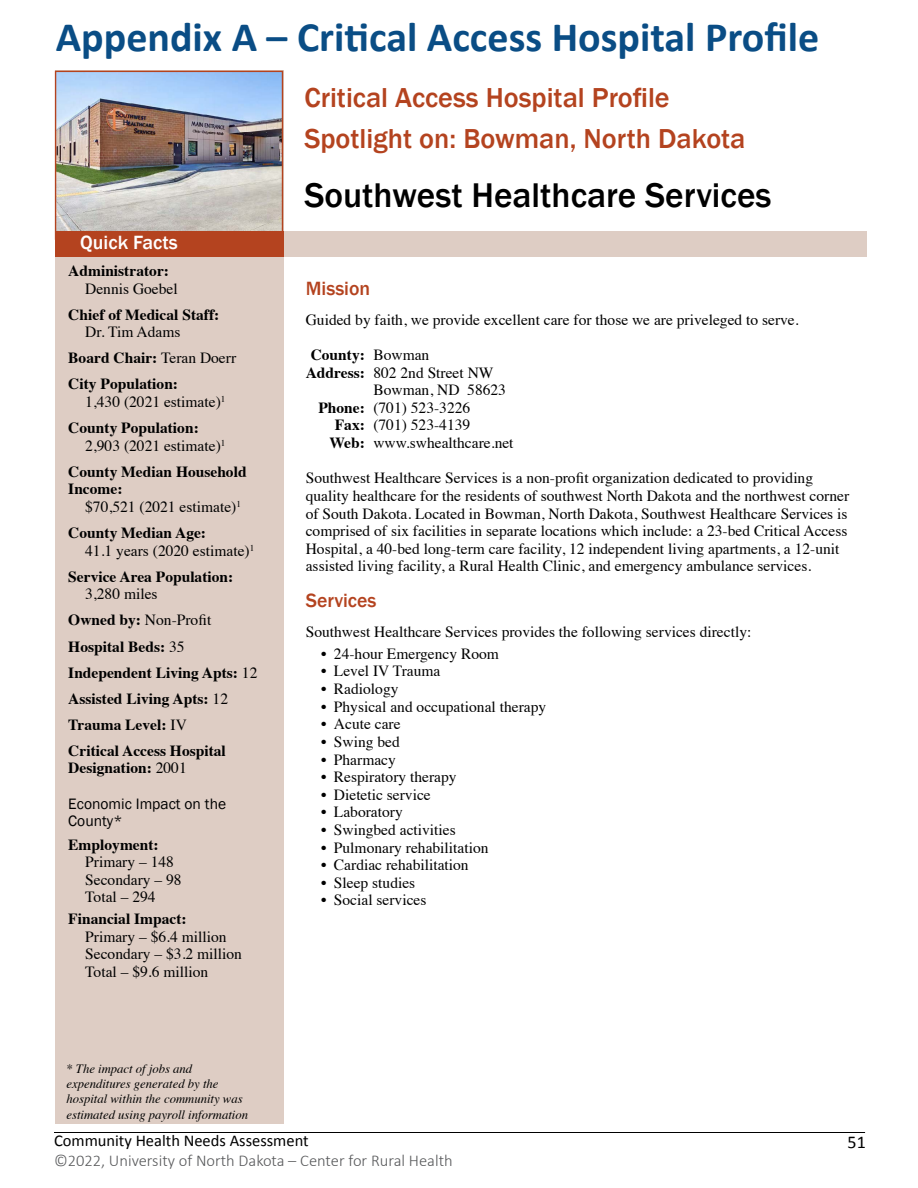
<style>
.page{position:relative;width:918px;height:1188px;background:#fff}
.page>*{position:absolute;margin:0;border:0;box-sizing:border-box;transform-origin:0 0}
.t1{font:700 42px "Calibri";color:#0a4d85}
.t2{font:500 35.25px "Franklin Gothic";color:#000}
.t3{font:500 28.2px/41px "Franklin Gothic";color:#b4431f}
.t4{font:500 19.8px "Franklin Gothic";color:#b4431f}
.t5{font:500 19.8px "Franklin Gothic";color:#fff}
.t6{font:18px "Calibri";color:#000}
.t7{font:300 16.5px "Calibri";color:#58595b}
.t8{font:16.5px "Calibri";color:#000}
.t9{font:15.45px/17.5px "Times";color:#000}
.t10{font:700 15.45px/26.1px "Times";color:#000}
.t11{font:15.45px/17.5px "Franklin Gothic";color:#000}
.t12{font:italic 12.75px/15.1px "Times";color:#000}
.s1{font-weight:400}
.s2{font-weight:700}
</style>
<div class="page">
<hr style="left:54px;top:1132px;width:811px;height:1px;background:#000">
<div style="left:55px;top:71px;width:228px;height:1053px;background:#decdc4"></div>
<div style="left:283px;top:231px;width:584px;height:26px;background:#decdc4"></div>
<img style="left:57px;top:73px;width:224px;height:158px">
<div style="left:55px;top:71px;width:228px;height:169px;border:1px solid #b4431f"></div>
<div style="left:55px;top:231px;width:228px;height:26px;background:#b4431f"></div>
<p class="t1" style="left:56px;top:10px;width:765px">Appendix A – Critical Access Hospital Profile</p>
<p class="t5" style="left:80px;top:231px;width:99px">Quick Facts</p>
<p class="t10" style="left:85px;top:260px;width:94px;line-height:17.5px;text-indent:-17px">Administrator:<br><span class="s1">Dennis Goebel</span></p>
<p class="t10" style="left:85px;top:304px;width:136px;line-height:17.5px;text-indent:-17px">Chief of Medical Staff:<br><span class="s1">Dr. Tim Adams</span></p>
<p class="t10" style="left:68px;top:343px;width:169px">Board Chair: <span class="s1">Teran Doerr<br></span>City Population:</p>
<p class="t9" style="left:68px;top:387px;width:159px;line-height:26.1px;text-indent:17px">1,430 (2021 estimate)<sup>1<br></sup><span class="s2">County Population:</span></p>
<p class="t10" style="left:68px;top:431px;width:180px;text-align:center"><span class="s1">2,903 (2021 estimate)</span><sup>1<br></sup>County Median Household</p>
<p class="t9" style="left:85px;top:479px;width:157px;text-indent:-17px"><span class="s2">Income:<br></span>$70,521 (2021 estimate)<sup>1</sup></p>
<p class="t9" style="left:85px;top:523px;width:170px;text-indent:-17px"><span class="s2">County Median Age:<br></span>41.1 years (2020 estimate)<sup>1</sup></p>
<p class="t10" style="left:85px;top:566px;width:150px;line-height:17.5px;text-indent:-17px">Service Area Population:<br><span class="s1">3,280 miles</span></p>
<p class="t10" style="left:68px;top:606px;width:191px">Owned by: <span class="s1">Non-Profit<br></span>Hospital Beds: <span class="s1">35<br></span>Independent Living Apts: <span class="s1">12<br></span>Assisted Living Apts: <span class="s1">12<br></span>Trauma Level: <span class="s1">IV<br></span>Critical Access Hospital</p>
<p class="t10" style="left:68px;top:754px;width:120px">Designation: <span class="s1">2001</span></p>
<p class="t11" style="left:68px;top:795px;width:159px">Economic Impact on the<br>County*</p>
<p class="t9" style="left:85px;top:834px;width:98px;text-indent:-17px"><span class="s2">Employment:<br></span>Primary – 148<br>Secondary – 98<br>Total – 294</p>
<p class="t9" style="left:85px;top:909px;width:158px;text-indent:-17px"><span class="s2">Financial Impact:<br></span>Primary – $6.4 million<br>Secondary – $3.2 million<br>Total – $9.6 million</p>
<p class="t12" style="left:66px;top:1060px;width:183px">* The impact of jobs and expenditures generated by the hospital within the community was estimated using payroll information</p>
<p class="t3" style="left:304px;top:78px;width:443px">Critical Access Hospital Profile<br>Spotlight on: Bowman, North Dakota</p>
<p class="t2" style="left:304px;top:174px;width:469px">Southwest Healthcare Services</p>
<p class="t4" style="left:306px;top:276px;width:66px">Mission</p>
<p class="t9" style="left:306px;top:310px;width:494px">Guided by faith, we provide excellent care for those we are priveleged to serve.</p>
<p class="t10" style="left:311px;top:340px;width:120px">County: <span class="s1">Bowman</span></p>
<p class="t9" style="left:306px;top:362px;width:189px"><span class="s2">Address:</span> 802 2nd Street NW</p>
<p class="t9" style="left:373px;top:380px;width:134px">Bowman, ND 58623</p>
<p class="t9" style="left:318px;top:398px;width:153px"><span class="s2">Phone:</span> (701) 523-3226</p>
<p class="t9" style="left:335px;top:415px;width:137px"><span class="s2">Fax:</span> (701) 523-4139</p>
<p class="t9" style="left:330px;top:433px;width:185px"><span class="s2">Web:</span> www.swhealthcare.net</p>
<p class="t9" style="left:306px;top:468px;width:545px">Southwest Healthcare Services is a non-profit organization dedicated to providing quality healthcare for the residents of southwest North Dakota and the northwest corner of South Dakota. Located in Bowman, North Dakota, Southwest Healthcare Services is comprised of six facilities in separate locations which include: a 23-bed Critical Access Hospital, a 40-bed long-term care facility, 12 independent living apartments, a 12-unit assisted living facility, a Rural Health Clinic, and emergency ambulance services.</p>
<p class="t4" style="left:306px;top:588px;width:72px">Services</p>
<p class="t9" style="left:306px;top:622px;width:447px">Southwest Healthcare Services provides the following services directly:</p>
<p class="t9" style="left:321px;top:644px;width:179px">• 24-hour Emergency Room</p>
<p class="t9" style="left:321px;top:661px;width:121px">• Level IV Trauma</p>
<p class="t9" style="left:321px;top:679px;width:79px">• Radiology</p>
<p class="t9" style="left:321px;top:696px;width:226px">• Physical and occupational therapy</p>
<p class="t9" style="left:321px;top:714px;width:81px">• Acute care</p>
<p class="t9" style="left:321px;top:732px;width:80px">• Swing bed</p>
<p class="t9" style="left:321px;top:749px;width:76px">• Pharmacy</p>
<p class="t9" style="left:321px;top:767px;width:137px">• Respiratory therapy</p>
<p class="t9" style="left:321px;top:784px;width:111px">• Dietetic service</p>
<p class="t9" style="left:321px;top:802px;width:83px">• Laboratory</p>
<p class="t9" style="left:321px;top:820px;width:136px">• Swingbed activities</p>
<p class="t9" style="left:321px;top:837px;width:169px">• Pulmonary rehabilitation</p>
<p class="t9" style="left:321px;top:855px;width:149px">• Cardiac rehabilitation</p>
<p class="t9" style="left:321px;top:873px;width:96px">• Sleep studies</p>
<p class="t9" style="left:321px;top:890px;width:107px">• Social services</p>
<p class="t8" style="left:54px;top:1130px;width:256px">Community Health Needs Assessment</p>
<p class="t7" style="left:54px;top:1150px;width:400px">©2022, University of North Dakota – Center for Rural Health</p>
<p class="t6" style="left:848px;top:1130px;width:20px">51</p>
</div>
